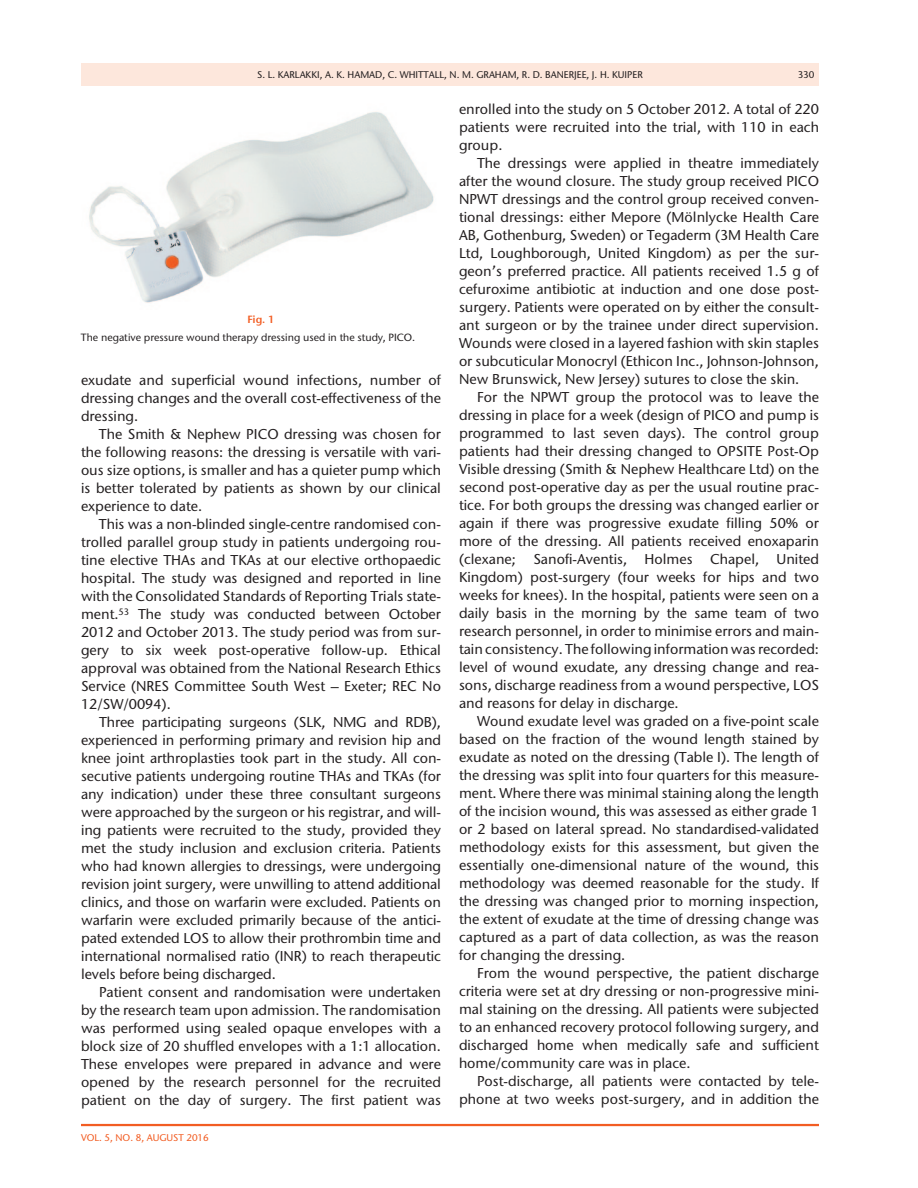
<style>
.page{position:relative;width:918px;height:1188px;background:#fff}
.page>*{position:absolute;margin:0;border:0;box-sizing:border-box;transform-origin:0 0}
.t1{font:500 14.25px/18px "Stone Sans ITC Pro";color:#231f20;text-align:justify}
.t2{font:500 10.5px "Stone Sans ITC Pro";color:#231f20}
.t3{font:600 10.5px "Stone Sans ITC Pro";color:#f25d23}
.t4{font:500 9.75px "Stone Sans ITC Pro";color:#231f20}
.t5{font:500 9.75px "Stone Sans ITC Pro";color:#f25d23}
</style>
<div class="page">
<div style="left:81px;top:63px;width:738px;height:23px;background:#fde7dc"></div>
<hr style="left:81px;top:1124px;width:738px;height:2px;background:#f25d23">
<img style="left:89px;top:112px;width:345px;height:191px">
<p class="t4" style="left:257px;top:68px;width:387px">S. L. Karlakki, A. K. Hamad, C. Wh ittall, N. M . Graham, R. D. Ban erjee, J. H. Kuiper</p>
<p class="t4" style="left:798px;top:68px;width:18px">330</p>
<p class="t3" style="left:247px;top:312px;width:29px">Fig. 1</p>
<p class="t2" style="left:81px;top:330px;width:336px">The negative pressure wound therapy dressing used in the study, PICO .</p>
<p class="t1" style="left:81px;top:371px;width:362px">exudate and superficial wound infections, number of dressing changes and the overall cost-effectiveness of the dressing.</p>
<p class="t1" style="left:81px;top:425px;width:362px;text-indent:18px">The Smith &amp; Nephew PICO dressing was chosen for the following reasons: the dressing is versatile with vari&shy;ous size options, is smaller and has a quieter pump which is better tolerated by patients as shown by our clinical experience to date.</p>
<p class="t1" style="left:99px;top:515px;width:343px">This was a non-blinded single-centre randomised con-</p>
<p class="t1" style="left:81px;top:533px;width:362px">trolled parallel group study in patients undergoing rou-</p>
<p class="t1" style="left:81px;top:551px;width:362px">tine elective THAs and TKAs at our elective orthopaedic</p>
<p class="t1" style="left:81px;top:569px;width:362px">hospital. The study was designed and reported in line</p>
<p class="t1" style="left:81px;top:587px;width:361px">with the Consolidated Standards of Reporting Trials state-</p>
<p class="t1" style="left:81px;top:605px;width:362px">ment.<sup>53</sup> The study was conducted between October</p>
<p class="t1" style="left:81px;top:623px;width:362px">2012 and October 2013. The study period was from sur-</p>
<p class="t1" style="left:81px;top:641px;width:362px">gery to six week post-operative follow-up. Ethical</p>
<p class="t1" style="left:81px;top:659px;width:362px">approval was obtained from the National Research Ethics</p>
<p class="t1" style="left:81px;top:677px;width:362px">Service (NRES Committee South West – Exeter; REC No</p>
<p class="t1" style="left:81px;top:695px;width:91px">12/SW/0094).</p>
<p class="t1" style="left:99px;top:713px;width:257px">Three participating surgeons (SLK, NMG</p>
<p class="t1" style="left:81px;top:713px;width:362px;text-indent:293px">and RDB), experienced in performing primary and revision hip and knee joint arthroplasties took part in the study. All con&shy;secutive patients undergoing routine THAs and TKAs (for any indication) under these three consultant surgeons were approached by the surgeon or his registrar, and will&shy;ing patients were recruited to the study, provided they met the study inclusion and exclusion criteria. Patients who had known allergies to dressings, were undergoing revision joint surgery, were unwilling to attend additional clinics, and those on warfarin were excluded. Patients on warfarin were excluded primarily because of the antici&shy;pated extended LOS</p>
<p class="t1" style="left:81px;top:929px;width:362px;text-indent:132px">to allow their prothrombin time and international normalised ratio (INR) to reach therapeutic levels before being discharged.</p>
<p class="t1" style="left:81px;top:983px;width:362px;text-indent:18px">Patient consent and randomisation were undertaken by the research team upon admission. The randomisation was performed using sealed opaque envelopes with a block size of 20 shuffled envelopes with a 1:1 allocation.<br>These envelopes were prepared in advance and were opened by the research personnel for the recruited patient on the day of surgery. The first patient was</p>
<p class="t5" style="left:81px;top:1132px;width:129px">vol. 5, No. 8, August 2016</p>
<p class="t1" style="left:459px;top:100px;width:361px">enrolled into the study on 5 October 2012. A total of 220 patients were recruited into the trial, with 110 in each group.</p>
<p class="t1" style="left:459px;top:154px;width:362px;text-align:left;text-indent:18px">The dressings were applied in theatre immediately after the wound closure. The study group received PICO NPWT dressings and the control group received conven&shy;tional dressings: either Mepore (Mölnlycke Health Care AB, Gothenburg, Sweden) or Tegaderm (3M Health Care Ltd, Loughborough, United Kingdom) as per the sur&shy;geon’s preferred practice. All patients received 1.5 g of cefuroxime antibiotic at induction and one dose post&shy;surgery. Patients were operated on by either the consult&shy;ant surgeon or by the trainee under direct supervision.<br>Wounds were closed in a layered fashion with skin staples or subcuticular Monocryl (Ethicon Inc., Johnson-Johnson, New Brunswick, New Jersey) sutures to close the skin.</p>
<p class="t1" style="left:459px;top:388px;width:362px;text-align:left;text-indent:18px">For the NPWT group the protocol was to leave the dressing in place for a week (design of PICO and pump is programmed to last seven days). The control group patients had their dressing changed to OPSITE Post-Op Visible dressing (Smith &amp; Nephew Healthcare Ltd) on the second post-operative day as per the usual routine prac&shy;tice. For both groups the dressing was changed earlier or again if there was progressive exudate filling 50% or more of the dressing. All patients received enoxaparin (clexane; Sanofi-Aventis, Holmes Chapel, United Kingdom) post-surgery (four weeks for hips and two weeks for knees). In the hospital, patients were seen on a daily basis in the morning by the same team of two research personnel, in order to minimise errors and main&shy;tain consistency. The following information was recorded: level of wound exudate, any dressing change and rea&shy;sons, discharge readiness from a wound perspective, LOS and reasons for delay in discharge.</p>
<p class="t1" style="left:459px;top:712px;width:362px;text-indent:18px">Wound exudate level was graded on a five-point scale based on the fraction of the wound length stained by exudate as noted on the dressing (Table I). The length of the dressing was split into four quarters for this measure&shy;ment. Where there was minimal staining along the length of the incision wound, this was assessed as either grade 1 or 2 based on lateral spread. No standardised-validated methodology exists for this assessment, but given the essentially one-dimensional nature of the wound, this methodology was deemed reasonable for the study. If the dressing was changed prior to morning inspection, the extent of exudate at the time of dressing change was captured as a part of data collection, as was the reason for changing the dressing.</p>
<p class="t1" style="left:459px;top:964px;width:362px;text-indent:18px">From the wound perspective, the patient discharge criteria were set at dry dressing or non-progressive mini&shy;mal staining on the dressing. All patients were subjected to an enhanced recovery protocol following surgery, and discharged home when medically safe and sufficient home/community care was in place.</p>
<p class="t1" style="left:459px;top:1072px;width:361px;text-align:right">Post-discharge, all patients were contacted by tele&shy;phone at two weeks post-surgery, and in addition the</p>
</div>
